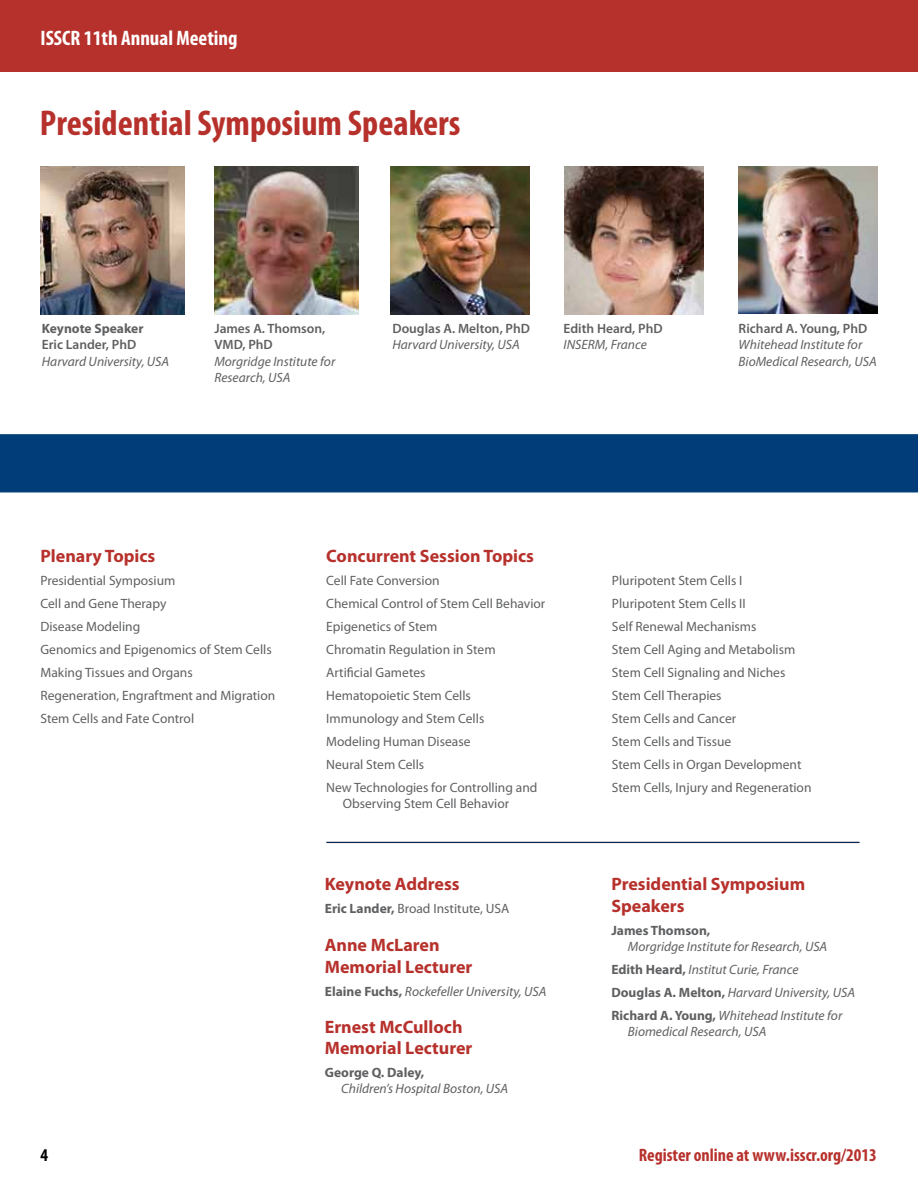
<style>
.page{position:relative;width:918px;height:1188px;background:#fff}
.page>*{position:absolute;margin:0;border:0;box-sizing:border-box;transform-origin:0 0}
.t1{font:700 condensed 36px "Myriad Pro";color:#b7312c}
.t2{font:700 condensed 21px "Myriad Pro";color:#fff}
.t3{font:700 18px/21.6px "Myriad Pro";color:#b7312c}
.t4{font:700 condensed 18px "Myriad Pro";color:#b7312c}
.t5{font:700 condensed 18px "Myriad Pro";color:#000}
.t6{font:13.5px/23px "Myriad Pro";color:#5f6062}
.t7{font:italic 13.5px/23px "Myriad Pro";color:#5f6062}
.t8{font:600 13.5px/16.2px "Myriad Pro";color:#5f6062}
.t9{font:700 13.5px "Myriad Pro";color:#5f6062}
.s1{font-weight:700}
.s2{font-weight:700;font-style:normal}
</style>
<div class="page">
<div style="left:0;top:0;width:918px;height:72px;background:#b7312c"></div>
<img style="left:40px;top:166px;width:144px;height:148px">
<img style="left:214px;top:166px;width:144px;height:148px">
<img style="left:391px;top:166px;width:139px;height:148px">
<img style="left:565px;top:166px;width:139px;height:148px">
<img style="left:739px;top:166px;width:139px;height:148px">
<div style="left:0;top:434px;width:918px;height:58px;background:#003d79"></div>
<hr style="left:326px;top:840px;width:536px;height:4px;background:#000;opacity:.38">
<h2 class="t2" style="left:40px;top:25px;width:199px">ISSCR 11th Annual Meeting</h2>
<h1 class="t1" style="left:40px;top:101px;width:422px">Presidential Symposium Speakers</h1>
<p class="t9" style="left:42px;top:320px;width:103px">Keynote Speaker</p>
<p class="t8" style="left:42px;top:336px;width:96px">Eric Lander, PhD</p>
<p class="t7" style="left:42px;top:349px;width:129px">Harvard University, USA</p>
<p class="t8" style="left:214px;top:320px;width:112px">James A. Thomson,<br>VMD, PhD</p>
<p class="t7" style="left:214px;top:353px;width:122px;line-height:16.2px">Morgridge Institute for<br>Research, USA</p>
<p class="t8" style="left:392px;top:320px;width:139px">Douglas A. Melton, PhD</p>
<p class="t7" style="left:392px;top:333px;width:129px">Harvard University, USA</p>
<p class="t8" style="left:564px;top:320px;width:101px">Edith Heard, PhD</p>
<p class="t7" style="left:564px;top:333px;width:85px">INSERM, France</p>
<p class="t8" style="left:739px;top:320px;width:130px">Richard A. Young, PhD</p>
<p class="t7" style="left:739px;top:337px;width:140px;line-height:16.2px">Whitehead Institute for<br>BioMedical Research, USA</p>
<h3 class="t3" style="left:40px;top:545px;width:116px">Plenary Topics</h3>
<p class="t6" style="left:40px;top:569px;width:236px">Presidential Symposium<br>Cell and Gene Therapy<br>Disease Modeling<br>Genomics and Epigenomics of Stem Cells<br>Making Tissues and Organs<br>Regeneration, Engraftment and Migration<br>Stem Cells and Fate Control</p>
<h3 class="t3" style="left:326px;top:545px;width:209px">Concurrent Session Topics</h3>
<p class="t6" style="left:326px;top:569px;width:221px">Cell Fate Conversion<br>Chemical Control of Stem Cell Behavior<br>Epigenetics of Stem<br>Chromatin Regulation in Stem<br>Artificial Gametes<br>Hematopoietic Stem Cells<br>Immunology and Stem Cells<br>Modeling Human Disease<br>Neural Stem Cells<br>New Technologies for Controlling and</p>
<p class="t6" style="left:343px;top:792px;width:168px">Observing Stem Cell Behavior</p>
<h3 class="t3" style="left:325px;top:873px;width:136px">Keynote Address</h3>
<p class="t6" style="left:325px;top:897px;width:186px"><span class="s1">Eric Lander,</span> Broad Institute, USA</p>
<h3 class="t3" style="left:325px;top:934px;width:149px">Anne McLaren<br>Memorial Lecturer</h3>
<p class="t7" style="left:325px;top:980px;width:223px"><span class="s2">Elaine Fuchs,</span> Rockefeller University, USA</p>
<h3 class="t3" style="left:325px;top:1016px;width:149px;line-height:21px">Ernest McCulloch<br>Memorial Lecturer</h3>
<p class="t9" style="left:325px;top:1064px;width:101px">George Q. Daley,</p>
<p class="t7" style="left:341px;top:1077px;width:168px">Children’s Hospital Boston, USA</p>
<p class="t6" style="left:612px;top:569px;width:201px">Pluripotent Stem Cells I<br>Pluripotent Stem Cells II<br>Self Renewal Mechanisms<br>Stem Cell Aging and Metabolism<br>Stem Cell Signaling and Niches<br>Stem Cell Therapies<br>Stem Cells and Cancer<br>Stem Cells and Tissue<br>Stem Cells in Organ Development<br>Stem Cells, Injury and Regeneration</p>
<h3 class="t3" style="left:611px;top:873px;width:195px">Presidential Symposium<br>Speakers</h3>
<p class="t9" style="left:611px;top:922px;width:101px">James Thomson,</p>
<p class="t7" style="left:611px;top:935px;width:245px;text-indent:16px">Morgridge Institute for Research, USA <span class="s2">Edith Heard,</span> Institut Curie, France<br><span class="s2">Douglas A. Melton,</span> Harvard University, USA <span class="s2">Richard A. Young,</span> Whitehead Institute for</p>
<p class="t7" style="left:628px;top:1020px;width:140px">Biomedical Research, USA</p>
<h3 class="t5" style="left:40px;top:1144px;width:9px">4</h3>
<h3 class="t4" style="left:639px;top:1144px;width:240px">Register online at www.isscr.org/2013</h3>
</div>
